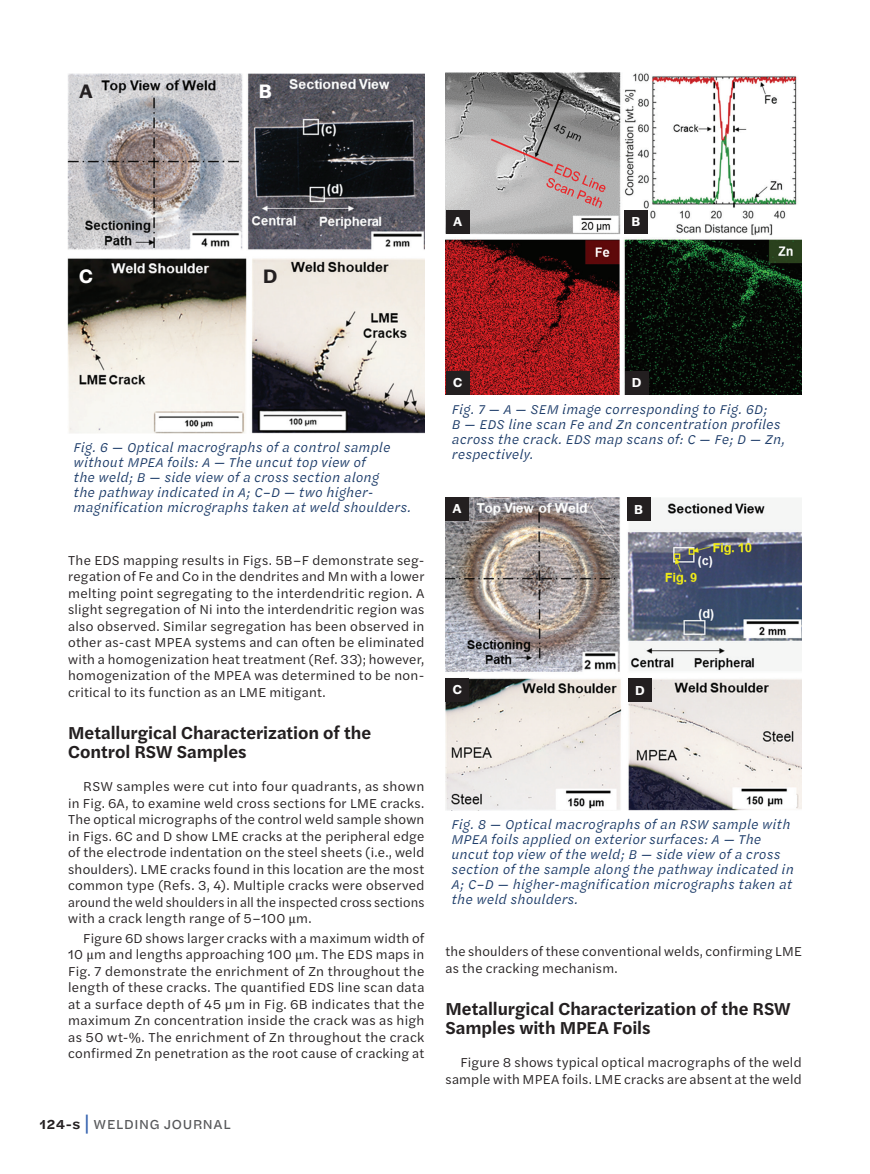
<style>
.page{position:relative;width:870px;height:1174px;background:#fff}
.page>*{position:absolute;margin:0;border:0;box-sizing:border-box;transform-origin:0 0}
.t1{font:600 20.25px "Halyard Display";color:#231f20}
.t2{font:600 20.25px "Halyard Display";color:#fff}
.Subhead_12_pt{font:600 18px/19.5px "Halyard Text";letter-spacing:-.005em;color:#231f20}
.Body_-_Justified{font:13.5px/16.5px "Halyard Text";letter-spacing:.02em;color:#231f20;text-align:justify}
.t3{font:13.5px "Halyard Micro";color:#57585a}
.t4{font:600 13.5px "Halyard Display";color:#fff}
.t5{font:italic 13.2px/15px "Halyard Micro";color:#183866;scale:.91 1}
.s1{font-family:"Cambria Math"}
.s2{font-weight:600;color:#231f20}
.s3{font-size:21px;color:#3965b0}
</style>
<div class="page">
<img style="left:68px;top:73px;width:356px;height:360px">
<img style="left:446px;top:73px;width:355px;height:322px">
<div style="left:446px;top:210px;width:23px;height:24px;background:#231f20"></div>
<div style="left:624px;top:210px;width:24px;height:24px;background:#231f20"></div>
<div style="left:446px;top:371px;width:23px;height:24px;background:#231f20"></div>
<div style="left:625px;top:371px;width:23px;height:24px;background:#231f20"></div>
<img style="left:445px;top:497px;width:356px;height:313px">
<div style="left:445px;top:497px;width:24px;height:23px;background:#231f20"></div>
<div style="left:627px;top:497px;width:23px;height:24px;background:#231f20"></div>
<div style="left:445px;top:678px;width:24px;height:23px;background:#231f20"></div>
<div style="left:628px;top:678px;width:24px;height:24px;background:#231f20"></div>
<p class="t1" style="left:79px;top:77px;width:15px">A</p>
<p class="t2" style="left:259px;top:77px;width:14px">B</p>
<p class="t2" style="left:79px;top:261px;width:15px">C</p>
<p class="t1" style="left:264px;top:262px;width:15px">D</p>
<p class="t4" style="left:453px;top:212px;width:11px">A</p>
<p class="t4" style="left:632px;top:212px;width:10px">B</p>
<p class="t5" style="left:74px;top:440px;width:373px">Fig. 6 — Optical macrographs of a control sample without MPEA foils: A — The uncut top view of<br>the weld; B — side view of a cross section along<br>the pathway indicated in A; C–D — two higher&shy;magnification micrographs taken at weld shoulders.</p>
<p class="Body_-_Justified" style="left:68px;top:551px;width:358px">The EDS mapping results in Figs. 5B–F demonstrate seg&shy;regation of Fe and Co in the dendrites and Mn with a lower melting point segregating to the interdendritic region. A slight segregation of Ni into the interdendritic region was also observed. Similar segregation has been observed in other as-cast MPEA systems and can often be eliminated with a homogenization heat treatment (Ref. 33); however, homogenization of the MPEA was determined to be non&shy;critical to its function as an LME mitigant.</p>
<p class="Subhead_12_pt" style="left:68px;top:721px;width:304px">Metallurgical Characterization of the<br>Control RSW Samples</p>
<p class="Body_-_Justified" style="left:68px;top:777px;width:358px;text-indent:15px">RSW samples were cut into four quadrants, as shown in Fig. 6A, to examine weld cross sections for LME cracks.<br>The optical micrographs of the control weld sample shown in Figs. 6C and D show LME cracks at the peripheral edge of the electrode indentation on the steel sheets (i.e., weld shoulders). LME cracks found in this location are the most common type (Refs. 3, 4). Multiple cracks were observed around the weld shoulders in all the inspected cross sections with a crack length range of 5–100 <span class="s1">µ</span>m.</p>
<p class="Body_-_Justified" style="left:68px;top:929px;width:358px;text-indent:15px">Figure 6D shows larger cracks with a maximum width of 10 <span class="s1">µ</span>m and lengths approaching 100 <span class="s1">µ</span>m. The EDS maps in Fig. 7 demonstrate the enrichment of Zn throughout the length of these cracks. The quantified EDS line scan data at a surface depth of 45 µm in Fig. 6B indicates that the maximum Zn concentration inside the crack was as high as 50 wt-<span class="s1">%</span>. The enrichment of Zn throughout the crack confirmed Zn penetration as the root cause of cracking at</p>
<p class="t3" style="left:40px;top:1113px;width:193px"><span class="s2">124-s</span> <span class="s3">|</span> WELDING JOURNAL</p>
<p class="t4" style="left:453px;top:373px;width:11px">C</p>
<p class="t4" style="left:632px;top:373px;width:11px">D</p>
<p class="t5" style="left:452px;top:401px;width:368px">Fig. 7 — A — SEM image corresponding to Fig. 6D;<br>B — EDS line scan Fe and Zn concentration profiles across the crack. EDS map scans of: C — Fe; D — Zn, respectively.</p>
<p class="t4" style="left:452px;top:498px;width:11px">A</p>
<p class="t4" style="left:635px;top:499px;width:10px">B</p>
<p class="t4" style="left:453px;top:680px;width:11px">C</p>
<p class="t4" style="left:635px;top:680px;width:11px">D</p>
<p class="t5" style="left:451px;top:816px;width:378px">Fig. 8 — Optical macrographs of an RSW sample with MPEA foils applied on exterior surfaces: A — The uncut top view of the weld; B — side view of a cross section of the sample along the pathway indicated in A; C–D — higher-magnification micrographs taken at the weld shoulders.</p>
<p class="Body_-_Justified" style="left:445px;top:942px;width:358px">the shoulders of these conventional welds, confirming LME as the cracking mechanism.</p>
<p class="Subhead_12_pt" style="left:445px;top:997px;width:347px">Metallurgical Characterization of the RSW<br>Samples with MPEA Foils</p>
<p class="Body_-_Justified" style="left:445px;top:1053px;width:358px;text-align:right">Figure 8 shows typical optical macrographs of the weld sample with MPEA foils. LME cracks are absent at the weld</p>
</div>
